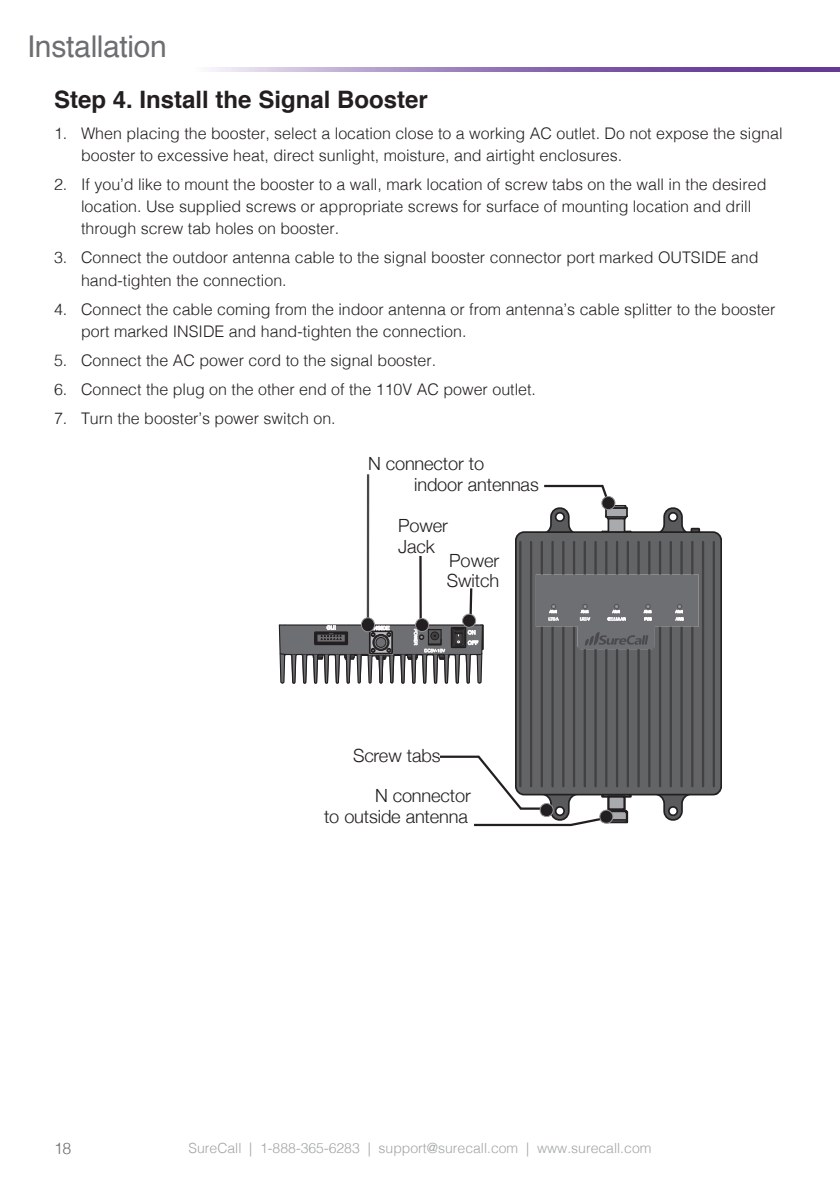
<style>
.page{position:relative;width:840px;height:1191px;background:#fff}
.page>*{position:absolute;margin:0;border:0;box-sizing:border-box;transform-origin:0 0}
.page_header{font:30px "Helvetica";letter-spacing:-.01em;color:#6d6e71}
.section_heading{font:700 24px "Helvetica";color:#231f20}
.t1{font:300 18.2px/20.4px "Helvetica Neue";letter-spacing:-.005em;color:#231f20}
.t2{font:300 16px/22px "Helvetica";color:#231f20}
.t3{font:300 16px "Helvetica";color:#6d6e71}
.t4{font:300 14px "Helvetica";color:#a2a4a6}
</style>
<div class="page">
<svg style="left:210px;top:67px;width:629px;height:5px;background:#9679b7"></svg>
<hr style="left:601px;top:793px;width:30px;height:4px;background:#231f20">
<svg style="left:658px;top:796px;width:30px;height:25px"></svg>
<svg style="left:544px;top:484px;width:156px;height:46px"></svg>
<svg style="left:515px;top:530px;width:206px;height:266px;background:#5b5b5d"></svg>
<div style="left:601px;top:496px;width:13px;height:13px;background:#231f20;border-radius:50%"></div>
<div style="left:601px;top:496px;width:14px;height:14px;border:1px solid #939598;border-radius:50%"></div>
<svg style="left:535px;top:574px;width:163px;height:75px;background:#6e6f71"></svg>
<hr style="left:419px;top:556px;width:2px;height:65px;background:#231f20">
<hr style="left:366px;top:474px;width:3px;height:144px;background:#49494b">
<svg style="left:279px;top:586px;width:204px;height:98px"></svg>
<div style="left:462px;top:614px;width:13px;height:13px;background:#231f20;border-radius:50%"></div>
<div style="left:462px;top:614px;width:13px;height:13px;border:1px solid #939598;border-radius:50%"></div>
<div style="left:361px;top:618px;width:13px;height:14px;background:#231f20;border-radius:50%"></div>
<div style="left:361px;top:617px;width:13px;height:15px;border:1px solid #939598;border-radius:50%"></div>
<div style="left:415px;top:618px;width:13px;height:13px;background:#231f20;border-radius:50%"></div>
<div style="left:415px;top:618px;width:13px;height:14px;border:1px solid #939598;border-radius:50%"></div>
<svg style="left:440px;top:754px;width:189px;height:73px"></svg>
<p class="page_header" style="left:27px;top:23px;width:141px">Installation</p>
<p class="section_heading" style="left:54px;top:80px;width:375px">Step 4. Install the Signal Booster</p>
<p class="t2" style="left:81px;top:121px;width:702px;text-indent:-27px">1. When placing the booster, select a location close to a working AC outlet. Do not expose the signal booster to excessive heat, direct sunlight, moisture, and airtight enclosures.</p>
<p class="t2" style="left:81px;top:172px;width:686px;text-indent:-27px">2. If you’d like to mount the booster to a wall, mark location of screw tabs on the wall in the desired location. Use supplied screws or appropriate screws for surface of mounting location and drill through screw tab holes on booster.</p>
<p class="t2" style="left:81px;top:246px;width:678px;text-indent:-27px">3. Connect the outdoor antenna cable to the signal booster connector port marked OUTSIDE and hand-tighten the connection.</p>
<p class="t2" style="left:81px;top:297px;width:695px;text-indent:-27px">4. Connect the cable coming from the indoor antenna or from antenna’s cable splitter to the booster port marked INSIDE and hand-tighten the connection.</p>
<p class="t2" style="left:54px;top:348px;width:383px">5. Connect the AC power cord to the signal booster.</p>
<p class="t2" style="left:54px;top:377px;width:483px">6. Connect the plug on the other end of the 110V AC power outlet.</p>
<p class="t2" style="left:54px;top:406px;width:283px">7. Turn the booster’s power switch on.</p>
<p class="t1" style="left:414px;top:452px;width:126px;text-indent:-46px">N connector to<br>indoor antennas</p>
<p class="t1" style="left:398px;top:514px;width:51px">Power<br>Jack</p>
<p class="t1" style="left:446px;top:548px;width:54px">Power<br>Switch</p>
<p class="t1" style="left:353px;top:743px;width:89px">Screw tabs</p>
<p class="t1" style="left:324px;top:784px;width:148px;text-align:right">N connector<br>to outside antenna</p>
<p class="t3" style="left:54px;top:1134px;width:19px">18</p>
<p class="t4" style="left:188px;top:1135px;width:464px">SureCall | 1-888-365-6283 | support@surecall.com | www.surecall.com</p>
</div>
